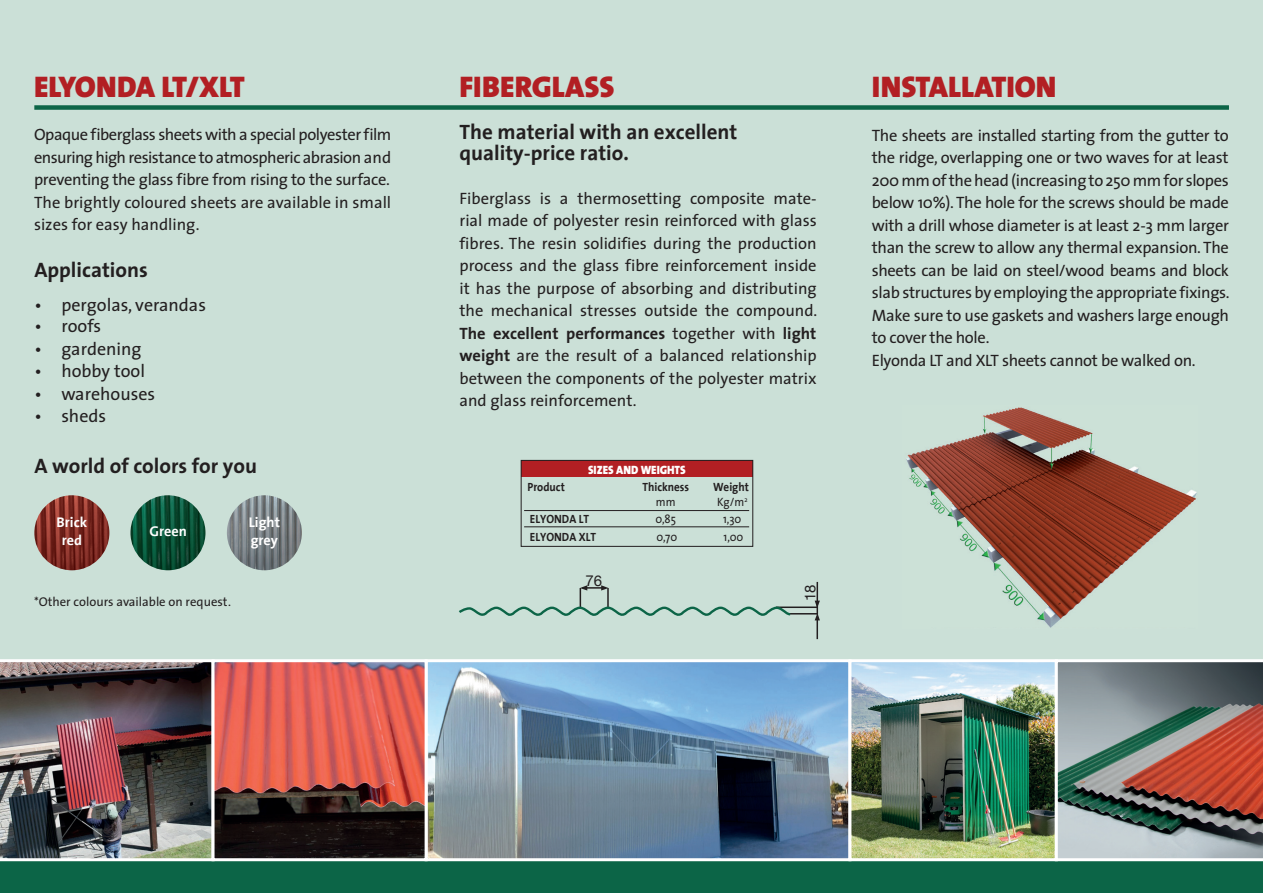
<style>
.page{position:relative;width:1263px;height:893px;background:#fff}
.page>*{position:absolute;margin:0;border:0;box-sizing:border-box;transform-origin:0 0}
.t1{font:900 30px "The Sans";color:#b21f23}
.t2{font:900 30px "The Sans";letter-spacing:-.03em;color:#b21f23}
.t3{font:700 21px "The Sans";color:#231f20}
.t4{font:700 21px "The Sans";color:#231f20}
.t5{font:18px "The Sans";color:#231f20}
.t6{font:16.5px/22.5px "The Sans";letter-spacing:-.02em;color:#231f20;text-align:justify}
.t7{font:16.5px/22.5px "The Sans";color:#231f20}
.t8{font:15px "Helvetica Neue";color:#231f20}
.t9{font:700 14.25px "The Sans";color:#fff}
.t10{font:12.75px "The Sans";color:#231f20}
.t11{font:12.15px "The Sans";color:#231f20;scale:.92 1}
.t12{font:900 12.15px "The Sans";color:#fff;scale:.92 1}
.t13{font:700 12px "The Sans";color:#231f20;scale:.93 1}
.s1{font-weight:700}
</style>
<div class="page">
<div style="left:0;top:0;width:1263px;height:716px;background:#cbe0d7"></div>
<div style="left:0;top:860px;width:1263px;height:33px;background:#0c6547"></div>
<img style="left:429px;top:663px;width:418px;height:194px">
<div style="left:425px;top:659px;width:426px;height:202px;border:3px solid #fff"></div>
<img style="left:852px;top:663px;width:202px;height:194px">
<div style="left:848px;top:659px;width:210px;height:202px;border:3px solid #fff"></div>
<svg style="left:1055px;top:659px;width:208px;height:202px;background:#8d807c"></svg>
<img style="left:0;top:659px;width:212px;height:202px">
<svg style="left:216px;top:663px;width:208px;height:194px;background:#9d463f"></svg>
<div style="left:212px;top:659px;width:216px;height:202px;border:3px solid #fff"></div>
<div style="left:521px;top:460px;width:232px;height:17px;background:#b21f23"></div>
<div style="left:521px;top:460px;width:232px;height:87px;border:1px solid #231f20"></div>
<hr style="left:524px;top:510px;width:225px;height:1px;background:#231f20">
<hr style="left:524px;top:527px;width:225px;height:1px;background:#231f20">
<hr style="left:816px;top:582px;width:2px;height:33px;background:#231f20">
<svg style="left:459px;top:585px;width:361px;height:54px"></svg>
<div style="left:34px;top:105px;width:1195px;height:5px;background:#0c6547"></div>
<img style="left:130px;top:495px;width:75px;height:75px;border-radius:37px">
<img style="left:34px;top:495px;width:75px;height:75px;border-radius:37px">
<img style="left:227px;top:495px;width:37px;height:32px">
<img style="left:906px;top:407px;width:291px;height:221px">
<p class="t2" style="left:34px;top:61px;width:212px">ELYONDA LT/XLT</p>
<p class="t6" style="left:34px;top:123px;width:359px">Opaque fiberglass sheets with a special polyester film ensuring high resistance to atmospheric abrasion and preventing the glass fibre from rising to the surface.</p>
<p class="t7" style="left:34px;top:191px;width:359px">The brightly coloured sheets are available in small sizes for easy handling.</p>
<p class="t4" style="left:34px;top:252px;width:115px">Applications</p>
<p class="t5" style="left:34px;top:290px;width:173px">• pergolas, verandas</p>
<p class="t5" style="left:34px;top:311px;width:68px">• roofs</p>
<p class="t5" style="left:34px;top:334px;width:109px">• gardening</p>
<p class="t5" style="left:34px;top:356px;width:112px">• hobby tool</p>
<p class="t5" style="left:34px;top:379px;width:122px">• warehouses</p>
<p class="t5" style="left:34px;top:401px;width:73px">• sheds</p>
<p class="t4" style="left:34px;top:448px;width:224px">A world of colors for you</p>
<p class="t9" style="left:57px;top:510px;width:32px">Brick</p>
<p class="t9" style="left:62px;top:529px;width:22px">red</p>
<p class="t9" style="left:149px;top:519px;width:39px">Green</p>
<p class="t10" style="left:34px;top:591px;width:198px">*Other colours available on request.</p>
<p class="t9" style="left:249px;top:510px;width:33px">Light</p>
<p class="t9" style="left:251px;top:529px;width:29px">grey</p>
<p class="t1" style="left:459px;top:62px;width:157px">FIBERGLASS</p>
<p class="t3" style="left:459px;top:115px;width:279px">The material with an excellent</p>
<p class="t3" style="left:459px;top:136px;width:171px">quality-price ratio.</p>
<p class="t6" style="left:459px;top:186px;width:359px">Fiberglass is a thermosetting composite mate&shy;rial made of polyester resin reinforced with glass fibres. The resin solidifies during the production process and the glass fibre reinforcement inside it has the purpose of absorbing and distributing the mechanical stresses outside the compound.<br><span class="s1">The excellent performances</span> together with <span class="s1">light weight</span> are the result of a balanced relationship between the components of the polyester matrix and glass reinforcement.</p>
<p class="t12" style="left:588px;top:459px;width:108px">SIZES AND WEIGHTS</p>
<p class="t13" style="left:527px;top:477px;width:42px">Product</p>
<p class="t13" style="left:642px;top:477px;width:52px">Thickness</p>
<p class="t13" style="left:713px;top:477px;width:40px">Weight</p>
<p class="t11" style="left:656px;top:491px;width:23px">mm</p>
<p class="t11" style="left:717px;top:491px;width:35px">Kg/m<sup>2</sup></p>
<p class="t13" style="left:530px;top:509px;width:65px">ELYONDA LT</p>
<p class="t11" style="left:656px;top:509px;width:24px">0,85</p>
<p class="t11" style="left:723px;top:509px;width:21px">1,30</p>
<p class="t13" style="left:530px;top:526px;width:73px">ELYONDA XLT</p>
<p class="t11" style="left:657px;top:526px;width:24px">0,70</p>
<p class="t11" style="left:724px;top:526px;width:23px">1,00</p>
<p class="t8" style="left:585px;top:570px;width:18px">76</p>
<p class="t8" style="left:799px;top:601px;width:18px;rotate:-90deg">18</p>
<p class="t1" style="left:872px;top:62px;width:186px">INSTALLATION</p>
<p class="t6" style="left:872px;top:123px;width:359px">The sheets are installed starting from the gutter to the ridge, overlapping one or two waves for at least 200 mm of the head (increasing to 250 mm for slopes below 10%). The hole for the screws should be made with a drill whose diameter is at least 2-3 mm larger than the screw to allow any thermal expansion. The sheets can be laid on steel/wood beams and block slab structures by employing the appropriate fixings.<br>Make sure to use gaskets and washers large enough to cover the hole.</p>
<p class="t6" style="left:872px;top:348px;width:325px">Elyonda LT and XLT sheets cannot be walked on.</p>
</div>
